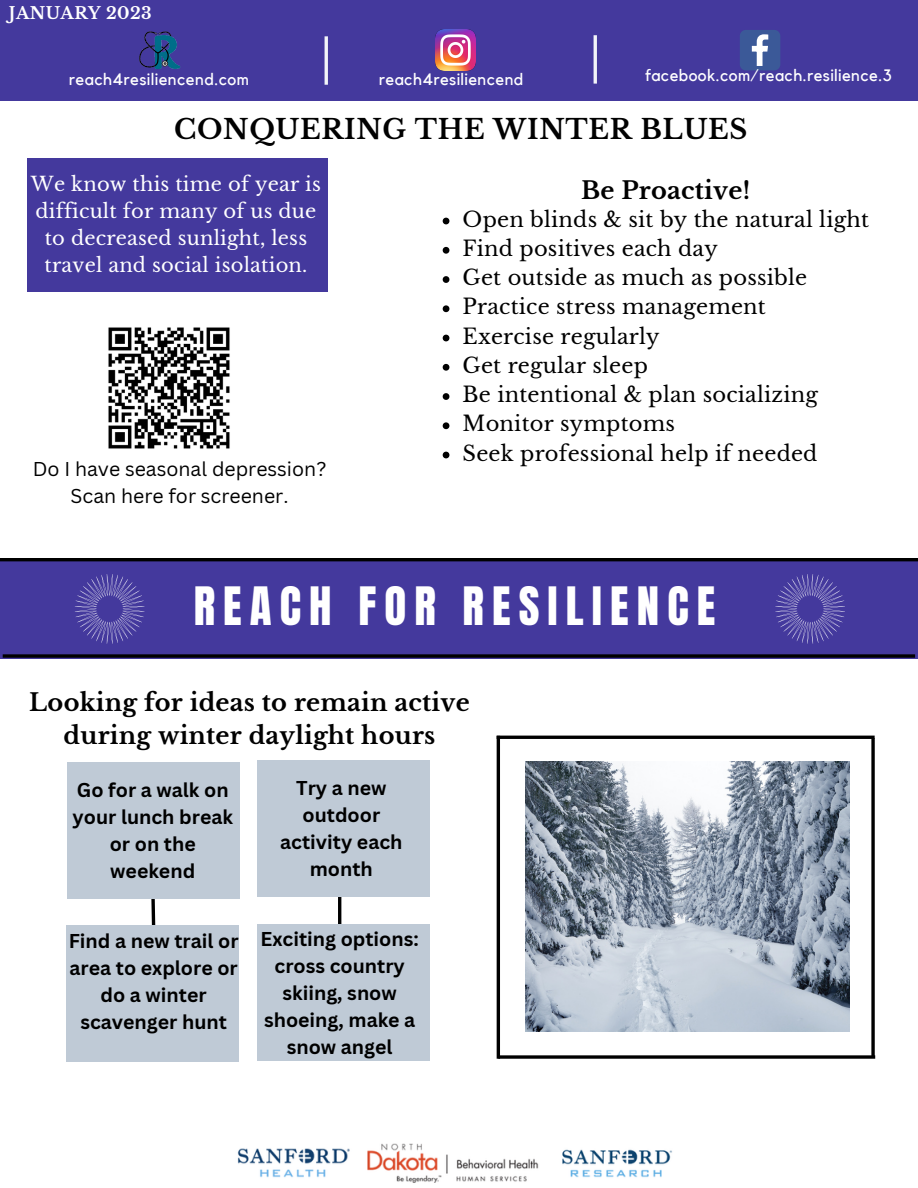
<style>
.page{position:relative;width:918px;height:1188px;background:#fff}
.page>*{position:absolute;margin:0;border:0;box-sizing:border-box;transform-origin:0 0}
.t1{font:45px "Anton";letter-spacing:.18em;color:#fff}
.t2{font:700 27px "Libre Baskerville";letter-spacing:.025em;color:#010101}
.t3{font:700 24px/32.7px "Libre Baskerville";letter-spacing:.01em;color:#010101;text-align:center}
.t4{font:21px/29.2px "Libre Baskerville";letter-spacing:.01em;color:#010101}
.t5{font:700 19.5px/27px "Canva Sans";color:#000;text-align:center}
.t6{font:19.5px/27px "Libre Baskerville";letter-spacing:.01em;color:#fff;text-align:center}
.t7{font:19.5px/27px "Canva Sans";color:#000;text-align:center}
.t8{font:16.5px "Kollektif";letter-spacing:.025em;color:#fff}
.t9{font:700 16.5px "Libre Baskerville";letter-spacing:.025em;color:#fff}
</style>
<div class="page">
<img style="left:525px;top:762px;width:324px;height:270px">
<div style="left:0;top:558px;width:918px;height:101px;background:#44399d"></div>
<svg style="left:3px;top:654px;width:912px;height:4px"></svg>
<hr style="left:0;top:558px;width:918px;height:3px;background:#000">
<svg style="left:75px;top:574px;width:70px;height:70px"></svg>
<svg style="left:775px;top:574px;width:70px;height:70px"></svg>
<div style="left:0;top:0;width:918px;height:101px;background:#44399d"></div>
<hr style="left:594px;top:35px;width:3px;height:49px;background:#f3f5f9">
<hr style="left:325px;top:36px;width:3px;height:49px;background:#f3f5f9">
<hr style="left:497px;top:736px;width:378px;height:3px;background:#000">
<hr style="left:497px;top:736px;width:3px;height:323px;background:#000">
<svg style="left:498px;top:1055px;width:377px;height:4px"></svg>
<svg style="left:871px;top:738px;width:4px;height:319px"></svg>
<svg style="left:151px;top:899px;width:5px;height:26px"></svg>
<div style="left:66px;top:925px;width:172px;height:136px;background:#bfcad6"></div>
<div style="left:68px;top:762px;width:172px;height:137px;background:#bfcad6"></div>
<hr style="left:338px;top:880px;width:3px;height:87px;background:#000">
<div style="left:258px;top:760px;width:172px;height:137px;background:#bfcad6"></div>
<div style="left:258px;top:924px;width:172px;height:136px;background:#bfcad6"></div>
<img style="left:435px;top:30px;width:41px;height:40px">
<svg style="left:740px;top:30px;width:40px;height:40px"></svg>
<div style="left:28px;top:158px;width:300px;height:134px;background:#44399d"></div>
<img style="left:237px;top:1143px;width:435px;height:40px">
<img style="left:139px;top:31px;width:42px;height:38px">
<img style="left:108px;top:327px;width:122px;height:122px">
<svg style="left:443px;top:218px;width:6px;height:6px"></svg>
<svg style="left:443px;top:247px;width:6px;height:7px"></svg>
<svg style="left:443px;top:276px;width:6px;height:7px"></svg>
<svg style="left:443px;top:305px;width:6px;height:7px"></svg>
<svg style="left:443px;top:335px;width:6px;height:6px"></svg>
<svg style="left:443px;top:364px;width:6px;height:7px"></svg>
<svg style="left:443px;top:393px;width:6px;height:7px"></svg>
<svg style="left:443px;top:422px;width:6px;height:7px"></svg>
<svg style="left:443px;top:452px;width:6px;height:6px"></svg>
<p class="t9" style="left:9px;top:3px;width:144px">JANUARY 2023</p>
<p class="t8" style="left:69px;top:72px;width:181px">reach4resiliencend.com</p>
<p class="t8" style="left:379px;top:72px;width:146px">reach4resiliencend</p>
<p class="t8" style="left:645px;top:67px;width:248px">facebook.com/reach.resilience.3</p>
<p class="t2" style="left:174px;top:113px;width:575px">CONQUERING THE WINTER BLUES</p>
<p class="t6" style="left:31px;top:171px;width:292px">We know this time of year is</p>
<p class="t3" style="left:581px;top:174px;width:171px">Be Proactive!</p>
<p class="t6" style="left:36px;top:198px;width:282px">difficult for many of us due to decreased sunlight, less travel and social isolation.</p>
<p class="t4" style="left:463px;top:205px;width:408px">Open blinds &amp; sit by the natural light<br>Find positives each day<br>Get outside as much as possible<br>Practice stress management<br>Exercise regularly<br>Get regular sleep<br>Be intentional &amp; plan socializing<br>Monitor symptoms<br>Seek professional help if needed</p>
<p class="t7" style="left:33px;top:455px;width:295px">Do I have seasonal depression?<br>Scan here for screener.</p>
<h1 class="t1" style="left:194px;top:574px;width:523px">REACH FOR RESILIENCE</h1>
<p class="t3" style="left:29px;top:686px;width:442px">Looking for ideas to remain active during winter daylight hours</p>
<p class="t5" style="left:73px;top:776px;width:162px">Go for a walk on your lunch break or on the weekend</p>
<p class="t5" style="left:280px;top:774px;width:124px">Try a new outdoor activity each month</p>
<p class="t5" style="left:69px;top:927px;width:171px">Find a new trail or area to explore or do a winter scavenger hunt</p>
<p class="t5" style="left:261px;top:925px;width:160px">Exciting options: cross country skiing, snow shoeing, make a snow angel</p>
</div>
